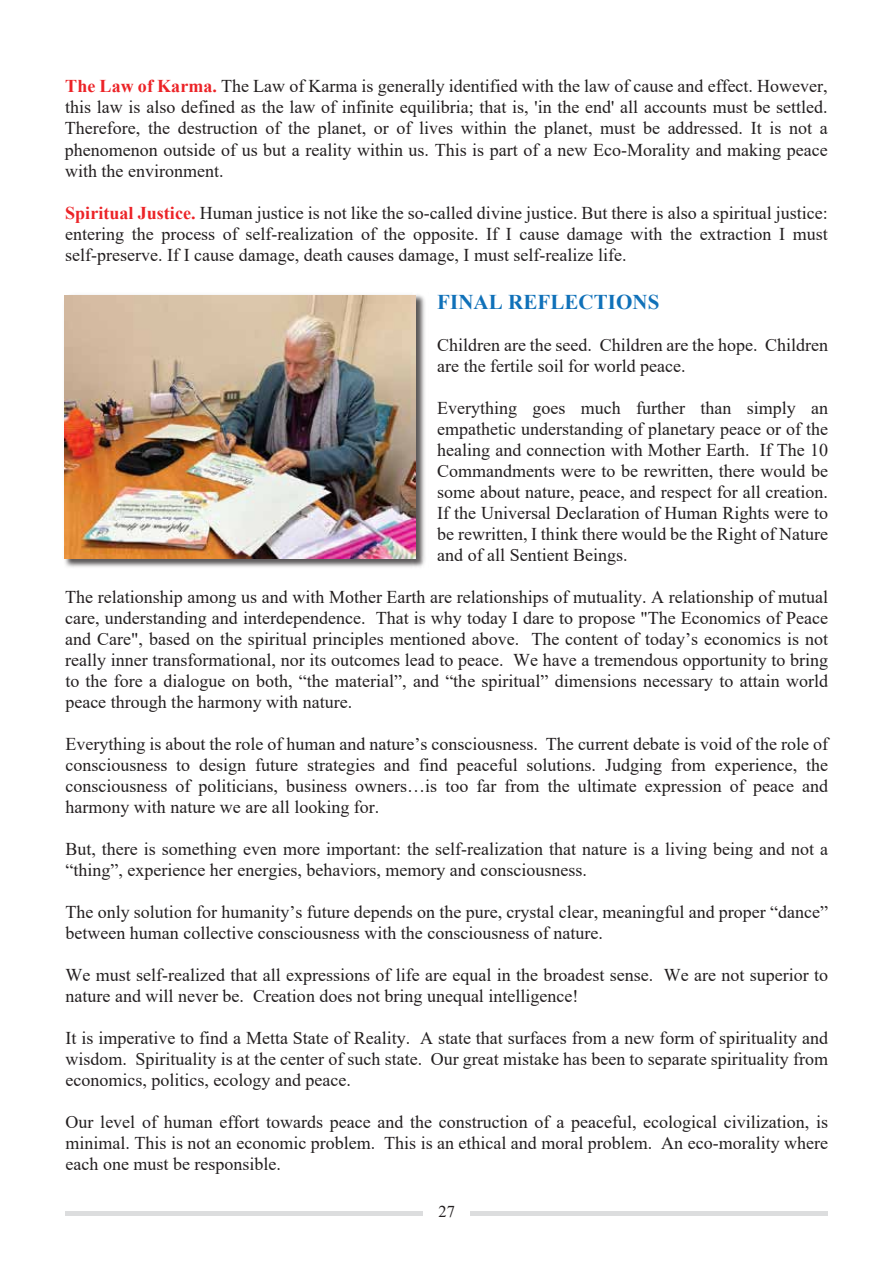
<style>
.page{position:relative;width:893px;height:1263px;background:#fff}
.page>*{position:absolute;margin:0;border:0;box-sizing:border-box;transform-origin:0 0}
.t1{font:700 21px "Times New Roman";letter-spacing:.005em;color:#1071b9}
.t2{font:18px/21px "Times New Roman";color:#231f20;text-align:justify}
.t3{font:16.5px "Times New Roman";color:#231f20}
.s1{font-weight:700;color:#ec2327}
</style>
<div class="page">
<img style="left:64px;top:295px;width:361px;height:273px">
<img style="left:65px;top:295px;width:351px;height:263px">
<hr style="left:65px;top:1211px;width:357px;height:4px;background:#dcddde">
<hr style="left:471px;top:1211px;width:357px;height:4px;background:#dcddde">
<p class="t2" style="left:65px;top:75px;width:764px"><span class="s1">The Law of Karma.</span> The Law of Karma is generally identified with the law of cause and effect. However, this law is also defined as the law of infinite equilibria; that is, 'in the end' all accounts must be settled.<br>Therefore, the destruction of the planet, or of lives within the planet, must be addressed. It is not a phenomenon outside of us but a reality within us. This is part of a new Eco-Morality and making peace with the environment.</p>
<p class="t2" style="left:65px;top:201px;width:764px"><span class="s1">Spiritual Justice.</span> Human justice is not like the so-called divine justice. But there is also a spiritual justice: entering the process of self-realization of the opposite. If I cause damage with the extraction I must self-preserve. If I cause damage, death causes damage, I must self-realize life.</p>
<p class="t1" style="left:437px;top:287px;width:224px">FINAL REFLECTIONS</p>
<p class="t2" style="left:437px;top:334px;width:392px">Children are the seed. Children are the hope. Children are the fertile soil for world peace.</p>
<p class="t2" style="left:437px;top:397px;width:392px">Everything goes much further than simply an empathetic understanding of planetary peace or of the healing and connection with Mother Earth. If The 10<br>Commandments were to be rewritten, there would be some about nature, peace, and respect for all creation.<br>If the Universal Declaration of Human Rights were to be rewritten, I think there would be the Right of Nature and of all Sentient Beings.</p>
<p class="t2" style="left:65px;top:586px;width:764px">The relationship among us and with Mother Earth are relationships of mutuality. A relationship of mutual care, understanding and interdependence. That is why today I dare to propose "The Economics of Peace and Care", based on the spiritual principles mentioned above. The content of today’s economics is not really inner transformational, nor its outcomes lead to peace. We have a tremendous opportunity to bring to the fore a dialogue on both, “the material”, and “the spiritual” dimensions necessary to attain world peace through the harmony with nature.</p>
<p class="t2" style="left:65px;top:733px;width:764px">Everything is about the role of human and nature’s consciousness. The current debate is void of the role of consciousness to design future strategies and find peaceful solutions. Judging from experience, the consciousness of politicians, business owners…is too far from the ultimate expression of peace and harmony with nature we are all looking for.</p>
<p class="t2" style="left:65px;top:838px;width:764px">But, there is something even more important: the self-realization that nature is a living being and not a “thing”, experience her energies, behaviors, memory and consciousness.</p>
<p class="t2" style="left:65px;top:901px;width:764px">The only solution for humanity’s future depends on the pure, crystal clear, meaningful and proper “dance” between human collective consciousness with the consciousness of nature.</p>
<p class="t2" style="left:66px;top:964px;width:764px">We must self-realized that all expressions of life are equal in the broadest sense. We are not superior to nature and will never be. Creation does not bring unequal intelligence!</p>
<p class="t2" style="left:66px;top:1027px;width:764px">It is imperative to find a Metta State of Reality. A state that surfaces from a new form of spirituality and wisdom. Spirituality is at the center of such state. Our great mistake has been to separate spirituality from economics, politics, ecology and peace.</p>
<p class="t2" style="left:66px;top:1111px;width:764px">Our level of human effort towards peace and the construction of a peaceful, ecological civilization, is minimal. This is not an economic problem. This is an ethical and moral problem. An eco-morality where each one must be responsible.</p>
<p class="t3" style="left:438px;top:1200px;width:18px">27</p>
</div>
